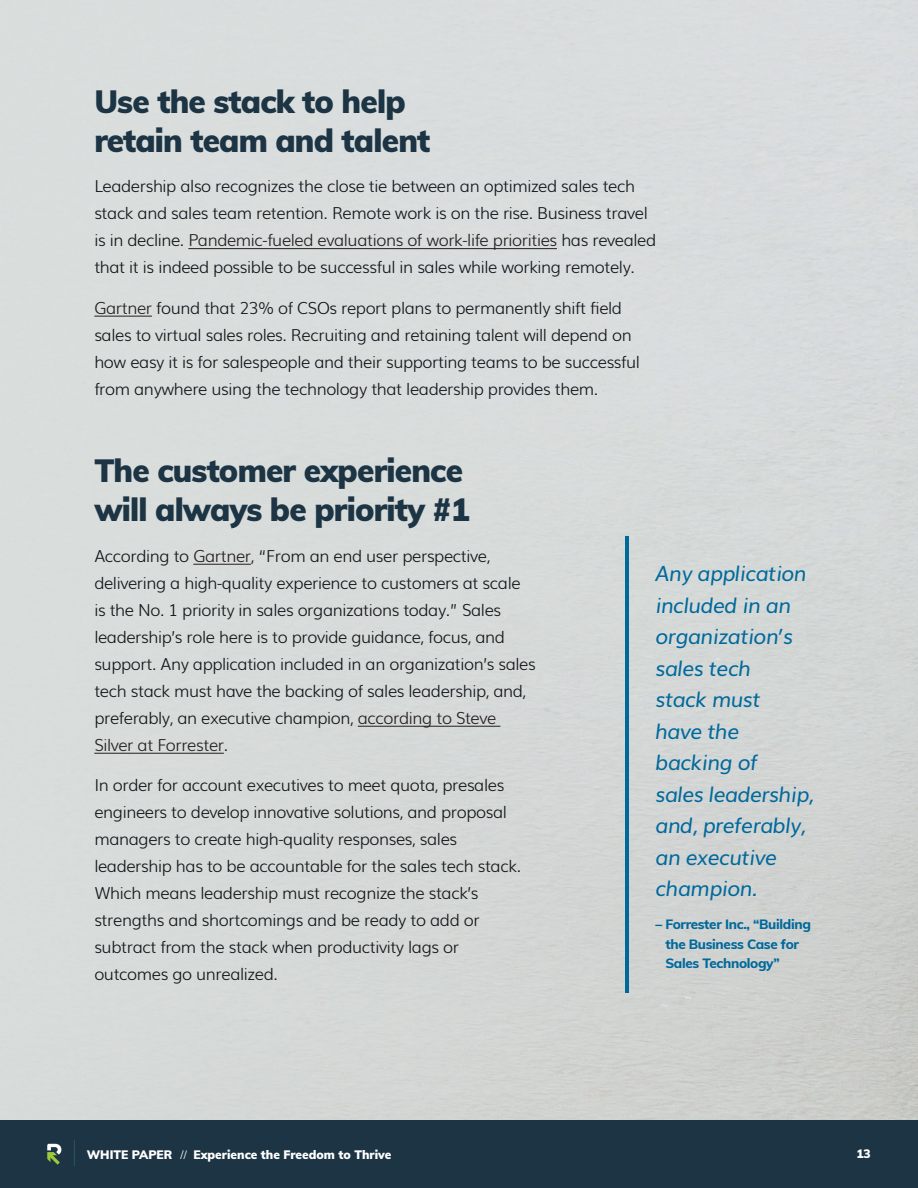
<style>
.page{position:relative;width:918px;height:1188px;background:#fff}
.page>*{position:absolute;margin:0;border:0;box-sizing:border-box;transform-origin:0 0}
.Page_Heading_2{font:900 31.5px/39px "Muli";letter-spacing:-.025em;color:#1c3443}
.In_body_quote{font:italic 21px/31.5px "Muli";letter-spacing:-.025em;color:#00699b}
._11pt_body{font:300 16.5px/27px "Muli";letter-spacing:-.025em;color:#14171a}
._9pt_Credit{font:800 13.5px/19.5px "Muli";letter-spacing:-.025em;color:#00699b}
.t1{font:900 12px "Muli";color:#fff}
.s1{color:#231f20}
.s2{font-weight:300}
</style>
<div class="page">
<img style="left:0;top:0;width:918px;height:1120px">
<div style="left:0;top:1120px;width:918px;height:68px;background:#1c3443"></div>
<svg style="left:47px;top:1144px;width:14px;height:21px"></svg>
<svg style="left:74px;top:1140px;width:1px;height:26px"></svg>
<hr style="left:188px;top:248px;width:369px;height:1px;background:#231f20">
<hr style="left:94px;top:316px;width:58px;height:1px;background:#231f20">
<hr style="left:626px;top:537px;width:3px;height:456px;background:#00699b">
<hr style="left:193px;top:564px;width:58px;height:1px;background:#231f20">
<hr style="left:358px;top:726px;width:142px;height:1px;background:#231f20">
<hr style="left:94px;top:753px;width:130px;height:1px;background:#231f20">
<p class="Page_Heading_2" style="left:94px;top:80px;width:337px">Use the stack to help retain team and talent</p>
<p class="_11pt_body" style="left:94px;top:171px;width:563px">Leadership also recognizes the close tie between an optimized sales tech stack and sales team retention. Remote work is on the rise. Business travel is in decline. <span class="s1">Pandemic-fueled evaluations of work-life priorities</span> has revealed that it is indeed possible to be successful in sales while working remotely.</p>
<p class="_11pt_body" style="left:94px;top:293px;width:547px"><span class="s1">Gartner</span> found that 23% of CSOs report plans to permanently shift field sales to virtual sales roles. Recruiting and retaining talent will depend on how easy it is for salespeople and their supporting teams to be successful from anywhere using the technology that leadership provides them.</p>
<p class="Page_Heading_2" style="left:94px;top:450px;width:377px">The customer experience will always be priority #1</p>
<p class="_11pt_body" style="left:94px;top:541px;width:443px">According to <span class="s1">Gartner</span>, “From an end user perspective, delivering a high-quality experience to customers at scale is the No. 1 priority in sales organizations today.” Sales leadership’s role here is to provide guidance, focus, and support. Any application included in an organization’s sales tech stack must have the backing of sales leadership, and, preferably, an executive champion, <span class="s1">according to Steve Silver at Forrester</span>.</p>
<p class="_11pt_body" style="left:94px;top:771px;width:428px">In order for account executives to meet quota, presales engineers to develop innovative solutions, and proposal managers to create high-quality responses, sales leadership has to be accountable for the sales tech stack.<br>Which means leadership must recognize the stack’s strengths and shortcomings and be ready to add or subtract from the stack when productivity lags or outcomes go unrealized.</p>
<p class="In_body_quote" style="left:656px;top:556px;width:160px">Any application included in an organization’s sales tech<br>stack must<br>have the backing of<br>sales leadership, and, preferably, an executive champion.</p>
<p class="_9pt_Credit" style="left:665px;top:914px;width:147px;text-indent:-10px">– Forrester Inc., “Building the Business Case for<br>Sales Technology”</p>
<p class="t1" style="left:87px;top:1146px;width:306px">WHITE PAPER <span class="s2">//</span> Experience the Freedom to Thrive</p>
<p class="t1" style="left:856px;top:1145px;width:16px">13</p>
</div>
